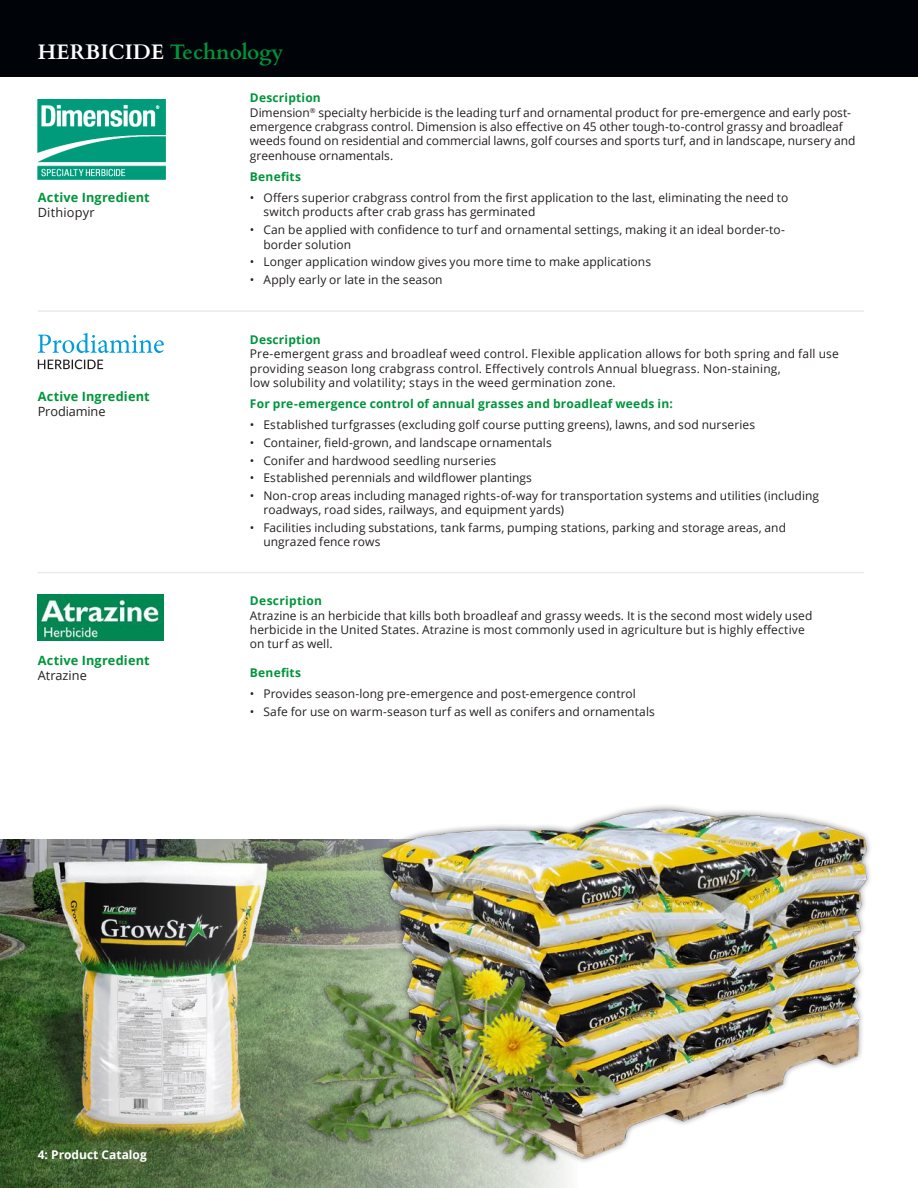
<style>
.page{position:relative;width:918px;height:1188px;background:#fff}
.page>*{position:absolute;margin:0;border:0;box-sizing:border-box;transform-origin:0 0}
.t1{font:700 21px "Cardo";color:#00953b}
.t2{font:700 12.75px "Open Sans";letter-spacing:.015em;color:#00953b}
.t3{font:12.75px "Open Sans";color:#241f1f}
.t4{font:12px/14.4px "Open Sans";letter-spacing:.005em;color:#241f1f}
.t5{font:700 12px "Open Sans";letter-spacing:.015em;color:#00953b}
.t6{font:700 12px "Open Sans";color:#fff}
.s1{color:#fff}
.s2{font-weight:700;color:#00953b}
</style>
<div class="page">
<div style="left:0;top:0;width:918px;height:77px;background:#000409"></div>
<img style="left:38px;top:99px;width:128px;height:81px">
<svg style="left:38px;top:333px;width:126px;height:20px"></svg>
<svg style="left:38px;top:360px;width:65px;height:9px"></svg>
<img style="left:38px;top:595px;width:126px;height:45px">
<img style="left:0;top:839px;width:333px;height:349px">
<hr style="left:38px;top:310px;width:826px;height:2px;background:#ebeaea">
<hr style="left:38px;top:572px;width:826px;height:1px;background:#ebeaea">
<img style="left:333px;top:805px;width:537px;height:320px">
<img style="left:281px;top:959px;width:373px;height:229px">
<h1 class="t1" style="left:38px;top:35px;width:247px"><span class="s1">HERBICIDE</span> Technology</h1>
<p class="t2" style="left:38px;top:188px;width:113px">Active Ingredient</p>
<p class="t3" style="left:38px;top:204px;width:58px">Dithiopyr</p>
<p class="t2" style="left:38px;top:387px;width:113px">Active Ingredient</p>
<p class="t3" style="left:38px;top:403px;width:69px">Prodiamine</p>
<p class="t2" style="left:38px;top:652px;width:113px">Active Ingredient</p>
<p class="t3" style="left:38px;top:667px;width:51px">Atrazine</p>
<p class="t4" style="left:250px;top:90px;width:607px"><span class="s2">Description<br></span>Dimension<sup>®</sup> specialty herbicide is the leading turf and ornamental product for pre-emergence and early post&shy;emergence crabgrass control. Dimension is also effective on 45 other tough-to-control grassy and broadleaf weeds found on residential and commercial lawns, golf courses and sports turf, and in landscape, nursery and greenhouse ornamentals.</p>
<p class="t5" style="left:250px;top:168px;width:53px">Benefits</p>
<p class="t4" style="left:263px;top:190px;width:527px;text-indent:-14px">• Offers superior crabgrass control from the first application to the last, eliminating the need to switch products after crab grass has germinated</p>
<p class="t4" style="left:263px;top:222px;width:523px;text-indent:-14px">• Can be applied with confidence to turf and ornamental settings, making it an ideal border-to&shy;border solution</p>
<p class="t4" style="left:250px;top:254px;width:403px">• Longer application window gives you more time to make applications</p>
<p class="t4" style="left:250px;top:272px;width:194px">• Apply early or late in the season</p>
<p class="t5" style="left:250px;top:331px;width:72px">Description</p>
<p class="t4" style="left:250px;top:346px;width:590px">Pre-emergent grass and broadleaf weed control. Flexible application allows for both spring and fall use providing season long crabgrass control. Effectively controls Annual bluegrass. Non-staining,<br>low solubility and volatility; stays in the weed germination zone.</p>
<p class="t5" style="left:250px;top:395px;width:424px">For pre-emergence control of annual grasses and broadleaf weeds in:</p>
<p class="t4" style="left:250px;top:417px;width:507px">• Established turfgrasses (excluding golf course putting greens), lawns, and sod nurseries</p>
<p class="t4" style="left:250px;top:435px;width:303px">• Container, field-grown, and landscape ornamentals</p>
<p class="t4" style="left:250px;top:453px;width:248px">• Conifer and hardwood seedling nurseries</p>
<p class="t4" style="left:250px;top:470px;width:284px">• Established perennials and wildflower plantings</p>
<p class="t4" style="left:263px;top:488px;width:557px;text-indent:-14px">• Non-crop areas including managed rights-of-way for transportation systems and utilities (including roadways, road sides, railways, and equipment yards)</p>
<p class="t4" style="left:263px;top:520px;width:524px;text-indent:-14px">• Facilities including substations, tank farms, pumping stations, parking and storage areas, and ungrazed fence rows</p>
<p class="t5" style="left:250px;top:592px;width:74px">Description</p>
<p class="t4" style="left:250px;top:608px;width:564px">Atrazine is an herbicide that kills both broadleaf and grassy weeds. It is the second most widely used herbicide in the United States. Atrazine is most commonly used in agriculture but is highly effective on turf as well.</p>
<p class="t5" style="left:250px;top:664px;width:53px">Benefits</p>
<p class="t4" style="left:250px;top:687px;width:388px">• Provides season-long pre-emergence and post-emergence control</p>
<p class="t4" style="left:250px;top:704px;width:406px">• Safe for use on warm-season turf as well as conifers and ornamentals</p>
<p class="t6" style="left:38px;top:1147px;width:110px">4: Product Catalog</p>
</div>
